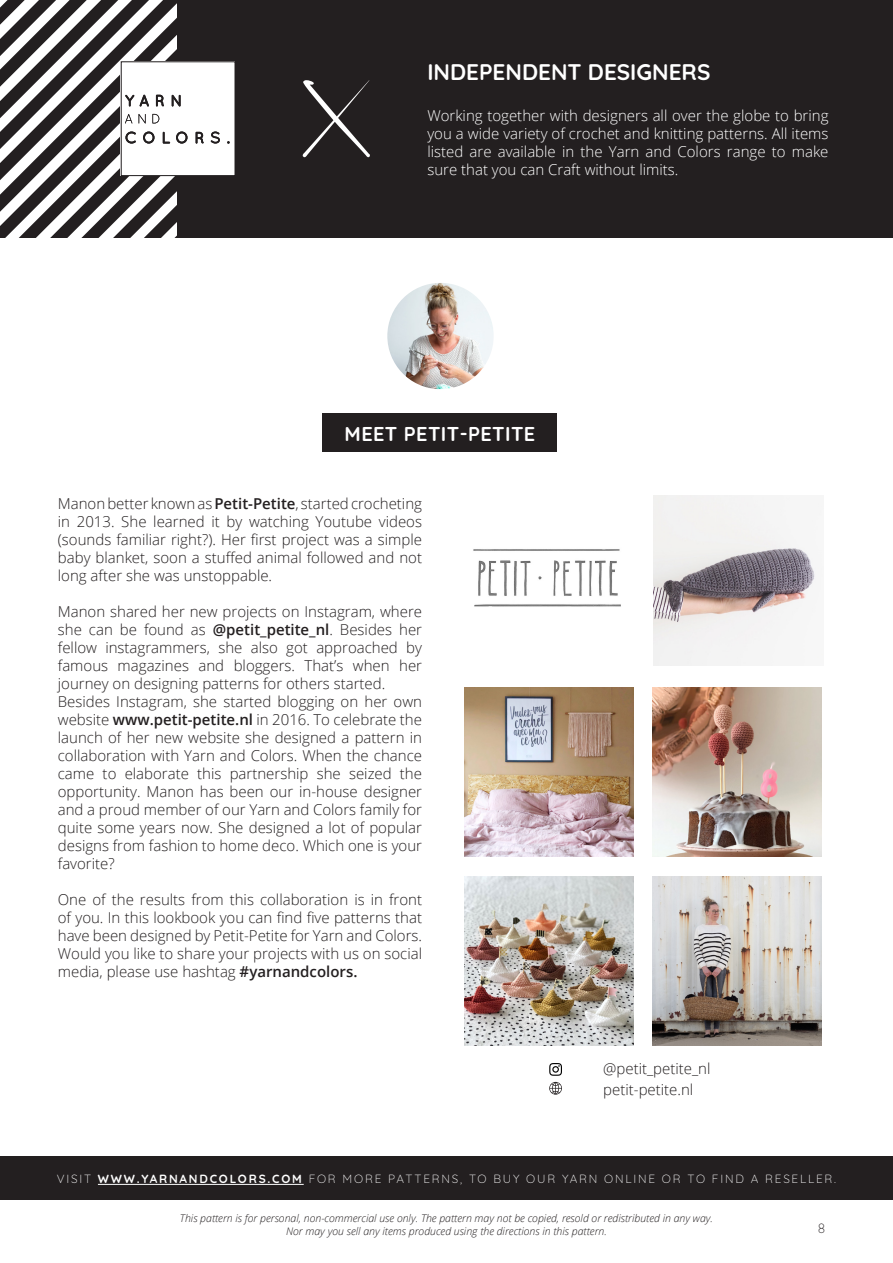
<style>
.page{position:relative;width:893px;height:1263px;background:#fff}
.page>*{position:absolute;margin:0;border:0;box-sizing:border-box;transform-origin:0 0}
.t1{font:700 22.5px "Quicksand";color:#fff}
.t2{font:700 19.95px "Quicksand";letter-spacing:.02em;color:#fff}
.t3{font:300 15px/18px "Open Sans";color:#231f20;text-align:justify}
.t4{font:300 15px/18px "Open Sans";color:#fff;text-align:justify}
.t5{font:300 13.5px "Quicksand";color:#231f20}
.t6{font:300 11.85px "Quicksand";letter-spacing:.15em;color:#fff}
.t7{font:italic 300 10.5px/12.6px "Open Sans";color:#231f20;text-align:center}
.s1{font-weight:600}
.s2{font-weight:700}
</style>
<div class="page">
<div style="left:0;top:1156px;width:893px;height:43px;background:#231f20"></div>
<hr style="left:98px;top:1184px;width:206px;height:1px;background:#fff">
<div style="left:178px;top:0;width:715px;height:237px;background:#231f20"></div>
<div style="left:121px;top:62px;width:114px;height:114px;background:#fff"></div>
<div style="left:121px;top:61px;width:115px;height:115px;border:1px solid #231f20"></div>
<svg style="left:0;top:0;width:188px;height:237px"></svg>
<svg style="left:196px;top:132px;width:8px;height:12px"></svg>
<svg style="left:211px;top:131px;width:9px;height:13px"></svg>
<svg style="left:303px;top:80px;width:67px;height:77px"></svg>
<img style="left:465px;top:687px;width:169px;height:169px">
<img style="left:654px;top:496px;width:165px;height:169px">
<img style="left:473px;top:549px;width:148px;height:58px">
<img style="left:465px;top:876px;width:169px;height:170px">
<div style="left:323px;top:414px;width:234px;height:38px;background:#231f20"></div>
<img style="left:652px;top:687px;width:170px;height:169px">
<img style="left:652px;top:876px;width:170px;height:170px">
<svg style="left:549px;top:1063px;width:13px;height:13px"></svg>
<svg style="left:549px;top:1082px;width:13px;height:13px"></svg>
<img style="left:387px;top:283px;width:107px;height:106px;border-radius:52px">
<p class="t1" style="left:427px;top:54px;width:285px">INDEPENDENT DESIGNERS</p>
<p class="t4" style="left:427px;top:106px;width:403px">Working together with designers all over the globe to bring you a wide variety of crochet and knitting patterns. All items listed are available in the Yarn and Colors range to make sure that you can Craft without limits.</p>
<p class="t2" style="left:345px;top:417px;width:192px">MEET PETIT-PETITE</p>
<p class="t3" style="left:58px;top:494px;width:366px">Manon better known as <span class="s1">Petit-Petite</span>, started crocheting in 2013. She learned it by watching Youtube videos (sounds familiar right?). Her first project was a simple baby blanket, soon a stuffed animal followed and not long after she was unstoppable.</p>
<p class="t3" style="left:58px;top:602px;width:366px">Manon shared her new projects on Instagram, where she can be found as <span class="s1">@petit_petite_nl</span>. Besides her fellow instagrammers, she also got approached by famous magazines and bloggers. That’s when her journey on designing patterns for others started.</p>
<p class="t3" style="left:58px;top:692px;width:366px">Besides Instagram, she started blogging on her own website <span class="s1">www.petit-petite.nl</span> in 2016. To celebrate the launch of her new website she designed a pattern in collaboration with Yarn and Colors. When the chance came to elaborate this partnership she seized the opportunity. Manon has been our in-house designer and a proud member of our Yarn and Colors family for quite some years now. She designed a lot of popular designs from fashion to home deco. Which one is your favorite?</p>
<p class="t3" style="left:58px;top:890px;width:366px">One of the results from this collaboration is in front of you. In this lookbook you can find five patterns that have been designed by Petit-Petite for Yarn and Colors.</p>
<p class="t3" style="left:58px;top:944px;width:366px">Would you like to share your projects with us on social media, please use hashtag <span class="s1">#yarnandcolors.</span></p>
<p class="t3" style="left:603px;top:1059px;width:109px">@petit_petite_nl</p>
<p class="t3" style="left:603px;top:1080px;width:92px">petit-petite.nl</p>
<p class="t6" style="left:57px;top:1170px;width:781px">VISIT <span class="s2">WWW.YARNANDCOLORS.COM</span> FOR MORE PATTERNS, TO BUY OUR YARN ONLINE OR TO FIND A RESELLER.</p>
<p class="t7" style="left:180px;top:1211px;width:534px">This pattern is for personal, non-commercial use only. The pattern may not be copied, resold or redistributed in any way.<br>Nor may you sell any items produced using the directions in this pattern.</p>
<p class="t5" style="left:818px;top:1217px;width:9px">8</p>
</div>
